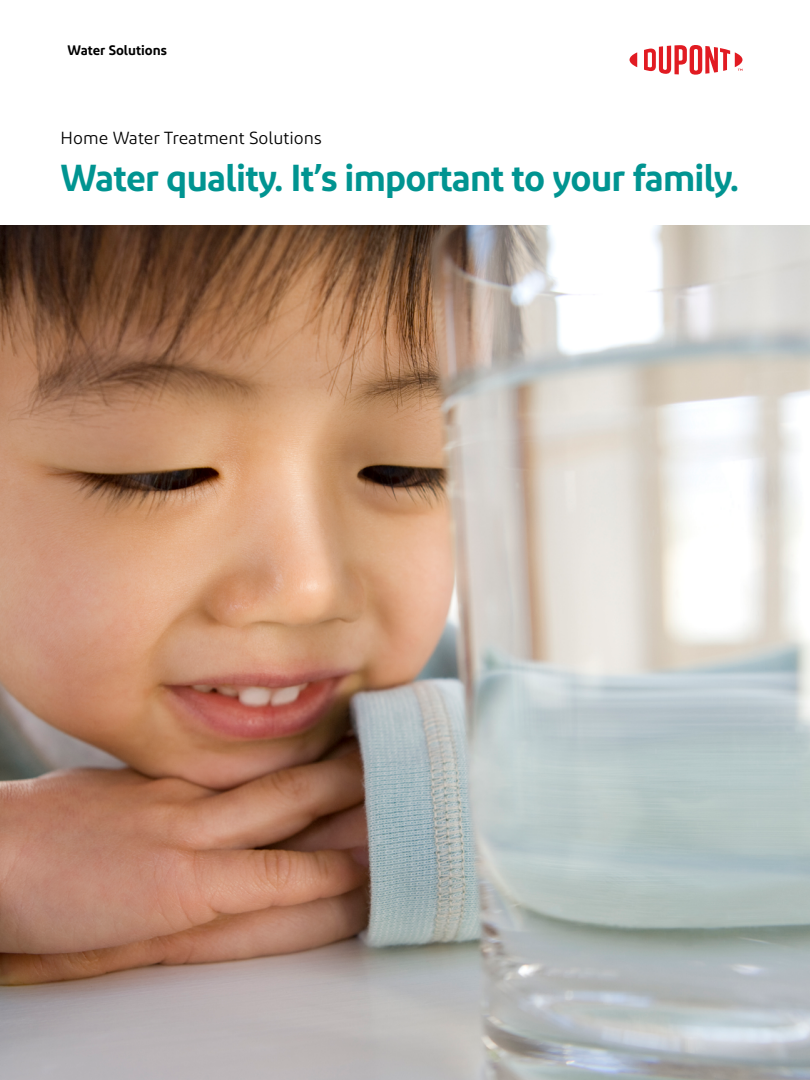
<style>
.page{position:relative;width:810px;height:1080px;background:#fff}
.page>*{position:absolute;margin:0;border:0;box-sizing:border-box;transform-origin:0 0}
.Main_headline{font:600 37.5px "Diodrum";letter-spacing:-.02em;color:#009491}
.Main_headline-2{font:17.5px "Diodrum";color:#000}
.Business_name{font:600 13.75px "Diodrum";color:#000}
</style>
<div class="page">
<img style="left:0;top:226px;width:810px;height:854px">
<svg style="left:630px;top:52px;width:7px;height:15px"></svg>
<svg style="left:644px;top:45px;width:98px;height:30px"></svg>
<p class="Business_name" style="left:68px;top:42px;width:101px">Water Solutions</p>
<p class="Main_headline-2" style="left:61px;top:127px;width:262px">Home Water Treatment Solutions</p>
<p class="Main_headline" style="left:61px;top:153px;width:680px">Water quality. It’s important to your family.</p>
</div>
